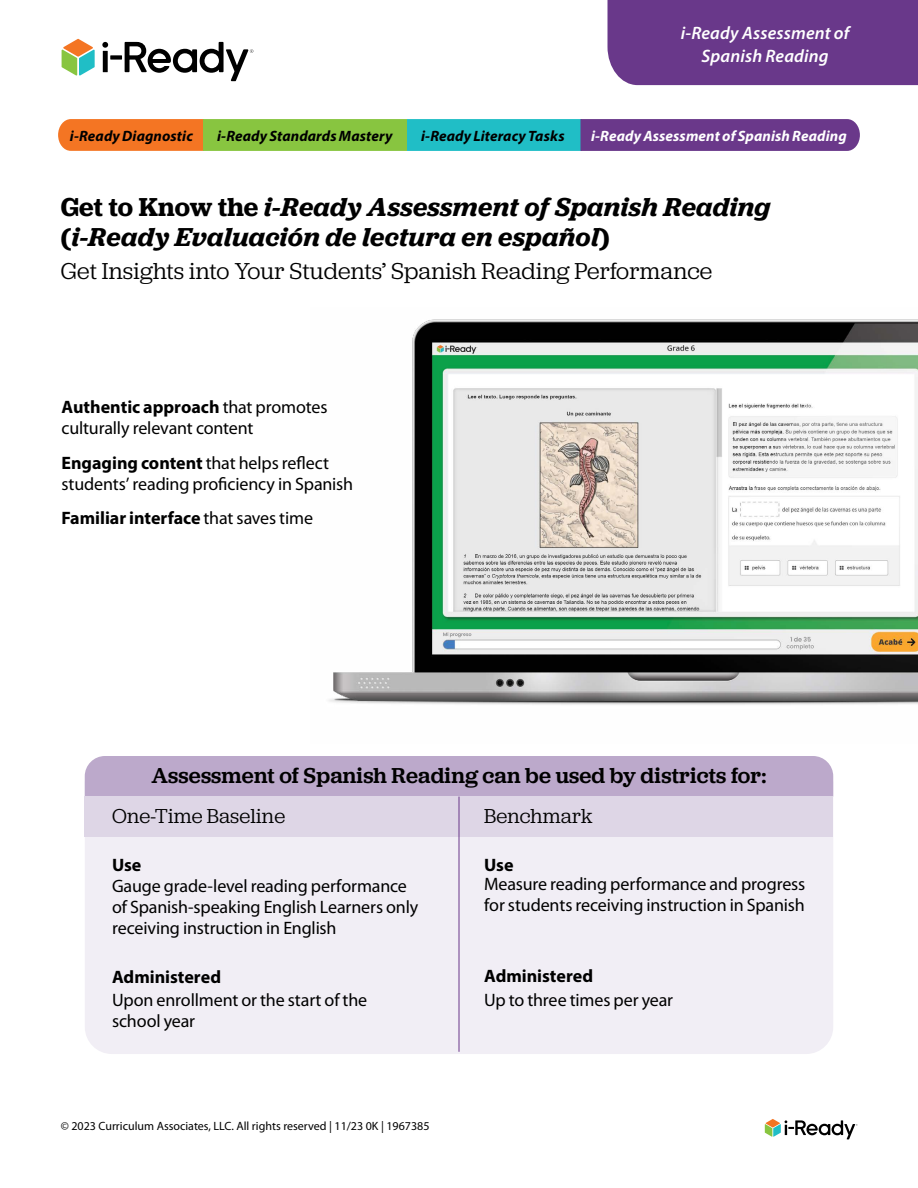
<style>
.page{position:relative;width:918px;height:1188px;background:#fff}
.page>*{position:absolute;margin:0;border:0;box-sizing:border-box;transform-origin:0 0}
.t1{font:italic 600 27px/30px "Jubilat";letter-spacing:.01em;color:#000}
.t2{font:24px "Jubilat";letter-spacing:.01em;color:#000}
.t3{font:500 22.5px "Jubilat";letter-spacing:.01em;color:#000}
.t4{font:21px "Jubilat";letter-spacing:.005em;color:#000}
.t5{font:18px/21px "Myriad Pro";letter-spacing:-.01em;color:#000}
.t6{font:700 18px "Myriad Pro";color:#000}
.t7{font:italic 600 18px/22.5px "Myriad Pro";letter-spacing:.01em;color:#fff;text-align:center}
.t8{font:italic 700 15px "Myriad Pro";letter-spacing:.01em;color:#000}
.t9{font:italic 700 15px "Myriad Pro";letter-spacing:.01em;color:#fff}
.t10{font:12px "Myriad Pro";color:#000}
.s1{font-style:normal}
.s2{font-weight:700}
.s3{font-weight:400}
</style>
<div class="page">
<svg style="left:765px;top:1119px;width:93px;height:20px"></svg>
<svg style="left:62px;top:39px;width:33px;height:37px"></svg>
<div style="left:103px;top:51px;width:5px;height:21px;background:#000"></div>
<div style="left:110px;top:55px;width:12px;height:5px;background:#000"></div>
<svg style="left:125px;top:42px;width:128px;height:39px"></svg>
<svg style="left:102px;top:42px;width:6px;height:6px"></svg>
<div style="left:608px;top:0;width:310px;height:85px;background:#69388a"></div>
<img style="left:329px;top:319px;width:589px;height:386px">
<div style="left:85px;top:837px;width:748px;height:217px;background:#f1eef5"></div>
<div style="left:85px;top:756px;width:748px;height:40px;background:#bca9cb"></div>
<div style="left:85px;top:796px;width:748px;height:41px;background:#ded6e6"></div>
<hr style="left:459px;top:797px;width:1px;height:254px;background:#6a388a">
<svg style="left:58px;top:119px;width:145px;height:32px;background:#f47828"></svg>
<div style="left:203px;top:119px;width:204px;height:32px;background:#88c540"></div>
<div style="left:407px;top:119px;width:174px;height:32px;background:#20bec6"></div>
<svg style="left:581px;top:119px;width:279px;height:32px;background:#6c3a8b"></svg>
<p class="t7" style="left:681px;top:21px;width:170px">i-Ready Assessment of<br>Spanish Reading</p>
<p class="t8" style="left:70px;top:126px;width:124px">i-Ready Diagnostic</p>
<p class="t8" style="left:217px;top:126px;width:177px">i-Ready Standards Mastery</p>
<p class="t8" style="left:421px;top:126px;width:145px">i-Ready Literacy Tasks</p>
<p class="t9" style="left:591px;top:126px;width:257px">i-Ready Assessment of Spanish Reading</p>
<h1 class="t1" style="left:61px;top:191px;width:711px"><span class="s1">Get to Know the</span> i-Ready Assessment of Spanish Reading <span class="s1">(</span>i-Ready Evaluación de lectura en español<span class="s1">)</span></h1>
<h2 class="t2" style="left:61px;top:256px;width:653px">Get Insights into Your Students’ Spanish Reading Performance</h2>
<p class="t5" style="left:62px;top:397px;width:268px"><span class="s2">Authentic approach</span> that promotes culturally relevant content</p>
<p class="t5" style="left:62px;top:452px;width:293px"><span class="s2">Engaging content</span> that helps reflect students’ reading proficiency in Spanish</p>
<p class="t6" style="left:62px;top:506px;width:253px">Familiar interface <span class="s3">that saves time</span></p>
<p class="t3" style="left:152px;top:761px;width:616px">Assessment of Spanish Reading can be used by districts for:</p>
<p class="t4" style="left:112px;top:803px;width:175px">One-Time Baseline</p>
<p class="t4" style="left:484px;top:803px;width:110px">Benchmark</p>
<p class="t6" style="left:112px;top:853px;width:31px">Use</p>
<p class="t6" style="left:484px;top:853px;width:31px">Use</p>
<p class="t5" style="left:112px;top:876px;width:308px">Gauge grade-level reading performance of Spanish-speaking English Learners only receiving instruction in English</p>
<p class="t5" style="left:484px;top:874px;width:323px">Measure reading performance and progress for students receiving instruction in Spanish</p>
<p class="t6" style="left:112px;top:966px;width:111px">Administered</p>
<p class="t6" style="left:484px;top:964px;width:111px">Administered</p>
<p class="t5" style="left:112px;top:990px;width:257px">Upon enrollment or the start of the school year</p>
<p class="t5" style="left:484px;top:990px;width:190px">Up to three times per year</p>
<p class="t10" style="left:61px;top:1119px;width:370px">© 2023 Curriculum Associates, LLC. All rights reserved | 11/23 0K | 1967385</p>
</div>
